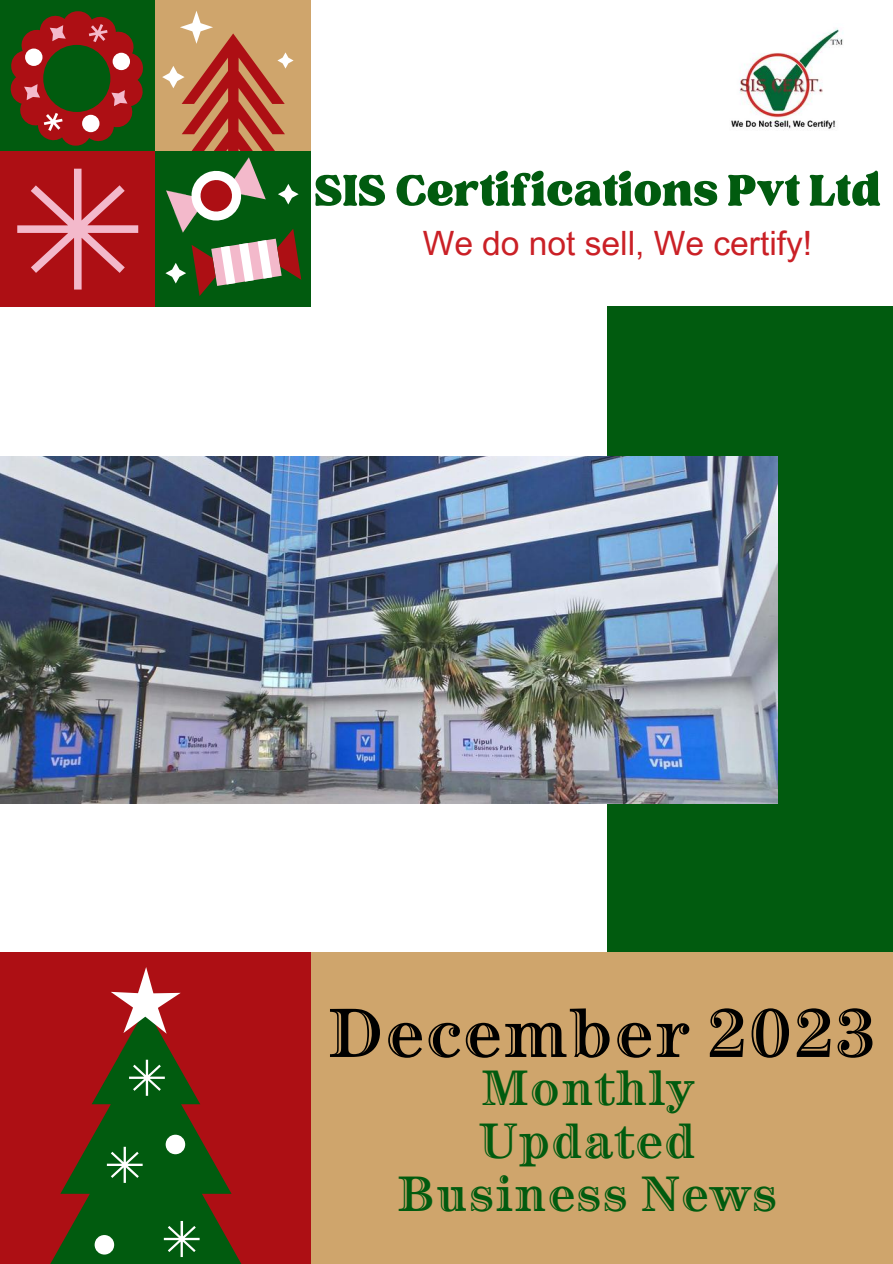
<style>
.page{position:relative;width:893px;height:1264px;background:#fff}
.page>*{position:absolute;margin:0;border:0;box-sizing:border-box;transform-origin:0 0}
.t1{font:63px "Century Handtooled ITC Std";letter-spacing:.05em;color:#000}
.t2{font:60.6px "TAN Tangkiwood Display";color:#015b0f}
.t3{font:45px/52.8px "Century Handtooled ITC Std";letter-spacing:.05em;color:#015b0f;text-align:center}
.t4{font:33.45px "Arial MT Pro";color:#ca2026}
</style>
<div class="page">
<div style="left:0;top:0;width:155px;height:155px;background:#015b0f"></div>
<svg style="left:10px;top:11px;width:133px;height:135px"></svg>
<div style="left:156px;top:0;width:155px;height:155px;background:#cfa56c"></div>
<div style="left:0;top:151px;width:155px;height:156px;background:#ad0f14"></div>
<svg style="left:17px;top:169px;width:121px;height:120px"></svg>
<div style="left:156px;top:151px;width:155px;height:156px;background:#015b0f"></div>
<svg style="left:162px;top:11px;width:139px;height:285px"></svg>
<div style="left:607px;top:307px;width:285px;height:682px;background:#015b0f"></div>
<div style="left:218px;top:952px;width:674px;height:311px;background:#cfa56c"></div>
<div style="left:0;top:952px;width:311px;height:311px;background:#ad0f14"></div>
<svg style="left:51px;top:1098px;width:190px;height:165px"></svg>
<svg style="left:95px;top:967px;width:105px;height:289px"></svg>
<img style="left:731px;top:28px;width:112px;height:102px">
<img style="left:0;top:456px;width:777px;height:347px">
<h2 class="t2" style="left:314px;top:168px;width:568px">SIS Certifications Pvt Ltd</h2>
<p class="t4" style="left:422px;top:231px;width:391px">We do not sell, We certify!</p>
<h1 class="t1" style="left:328px;top:1008px;width:547px">December 2023</h1>
<p class="t3" style="left:398px;top:1065px;width:380px">Monthly<br>Updated<br>Business News</p>
</div>
